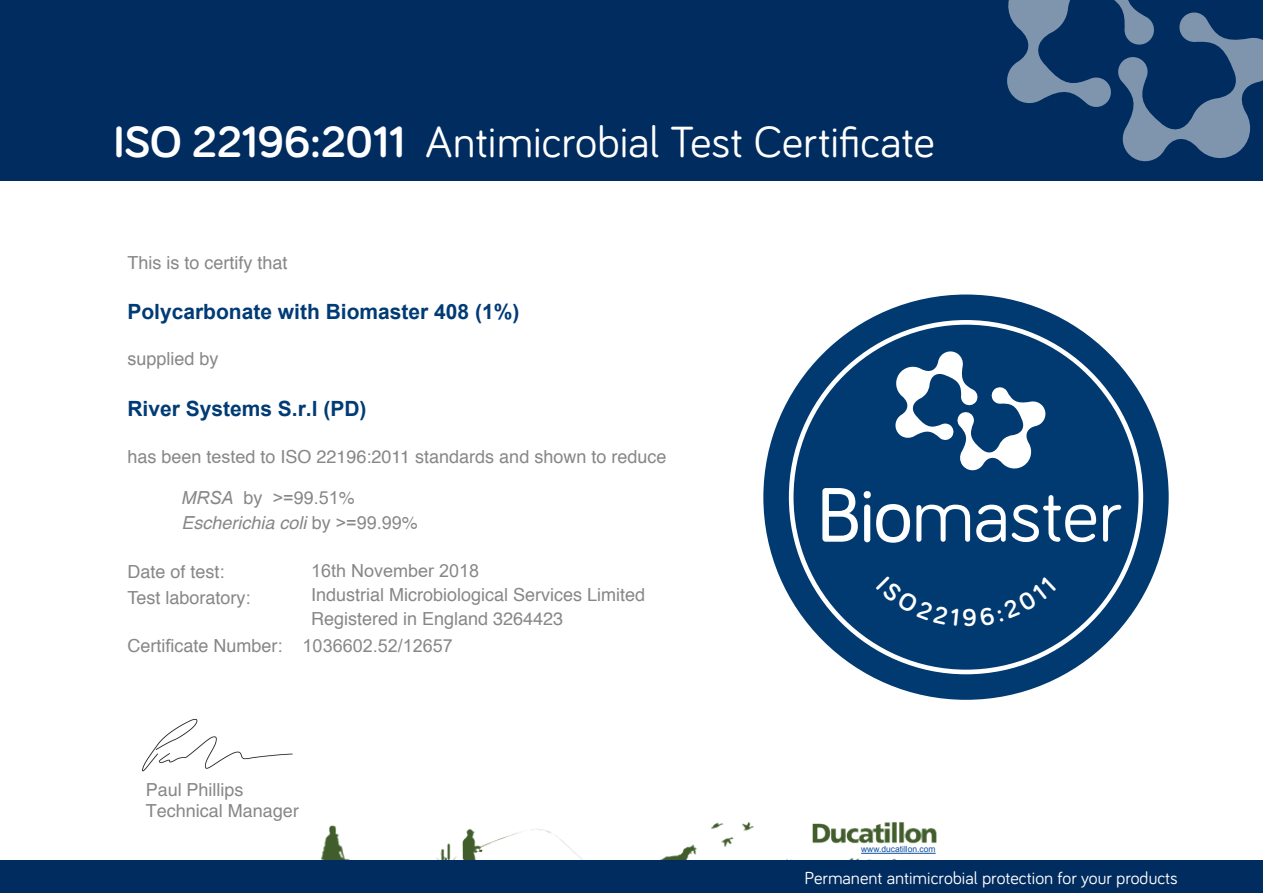
<style>
.page{position:relative;width:1263px;height:893px;background:#fff}
.page>*{position:absolute;margin:0;border:0;box-sizing:border-box;transform-origin:0 0}
.t1{font:45px "Bariol";color:#fff}
.t2{font:700 21px "Arial";color:#003b75}
.t3{font:18px/25.8px "Helvetica";color:#878787}
.t4{font:18px "Bariol";color:#fff}
.t5{font:italic 18px/25.2px "Helvetica";color:#878787}
.t6{font:18px/21.6px "Helvetica LT Std";color:#878787}
.t7{font:18px "Arial";color:#878787}
.t8{font:8.55px "Arial";color:#0d4da1}
.t9{font:8.55px "Arial";letter-spacing:-.005em;color:#fff}
.s1{font-weight:700}
.s2{font-family:"Arial"}
.s3{font-style:normal}
.s4{font-family:"Arial";font-style:normal}
</style>
<div class="page">
<img style="left:321px;top:821px;width:616px;height:39px">
<hr style="left:861px;top:853px;width:75px;height:1px;background:#0d4da1">
<div style="left:0;top:0;width:1263px;height:180px;background:#002c5f"></div>
<svg style="left:1007px;top:0;width:256px;height:162px"></svg>
<div style="left:0;top:860px;width:1263px;height:33px;background:#002c5f"></div>
<svg style="left:763px;top:294px;width:406px;height:406px;fill:#003a70"></svg>
<svg style="left:822px;top:488px;width:36px;height:54px"></svg>
<div style="left:864px;top:504px;width:6px;height:38px;background:#fff;border-radius:3px"></div>
<div style="left:864px;top:491px;width:7px;height:7px;background:#fff;border-radius:50%"></div>
<svg style="left:876px;top:504px;width:34px;height:39px"></svg>
<svg style="left:916px;top:505px;width:54px;height:37px"></svg>
<svg style="left:976px;top:505px;width:30px;height:37px"></svg>
<svg style="left:1012px;top:495px;width:84px;height:47px"></svg>
<svg style="left:1103px;top:505px;width:18px;height:37px"></svg>
<svg style="left:894px;top:350px;width:153px;height:122px"></svg>
<img style="left:142px;top:718px;width:151px;height:54px">
<div style="left:876px;top:576px;width:180px;height:51px;background:#003a70"></div>
<h1 class="t1" style="left:114px;top:111px;width:823px"><span class="s1">ISO 22196:2011</span> Antimicrobial Test Certificate</h1>
<p class="t3" style="left:128px;top:250px;width:162px">This is to certify that</p>
<p class="t2" style="left:127px;top:297px;width:394px">Polycarbonate with Biomaster 408 (1%)</p>
<p class="t3" style="left:127px;top:347px;width:93px"><span class="s2">s</span>upplied by</p>
<p class="t2" style="left:127px;top:394px;width:241px">River Systems S.r.l (PD)</p>
<p class="t3" style="left:127px;top:444px;width:541px">has been t<span class="s2">este</span>d to ISO 22196:2011 standards and shown to reduce</p>
<p class="t5" style="left:182px;top:485px;width:238px"><span class="s2">MRSA</span> <span class="s3">by</span> <span class="s4">&gt;=</span><span class="s3">99.</span><span class="s4">51</span><span class="s3">%<br></span>Escherichia coli <span class="s3">by</span> <span class="s4">&gt;=99.99</span><span class="s3">%</span></p>
<p class="t3" style="left:128px;top:560px;width:125px">Date of test:<br>Test laboratory:</p>
<p class="t7" style="left:311px;top:558px;width:170px">16th November 2018</p>
<p class="t3" style="left:311px;top:583px;width:336px;line-height:24.5px">Industrial Microbiological Services Limited<br>Registered in England 3264423</p>
<p class="t3" style="left:128px;top:633px;width:327px">Certi<span class="s2">f</span>icate Number: <span class="s2">1036602.52/12657</span></p>
<p class="t6" style="left:146px;top:778px;width:155px">Paul Phillips<br>Technical Manager</p>
<p class="t8" style="left:861px;top:845px;width:76px">www.ducatillon.com</p>
<p class="t9" style="left:882px;top:880px;width:32px">Élevage</p>
<p class="t4" style="left:805px;top:865px;width:375px">Permanent antimicrobial protection for your products</p>
</div>
